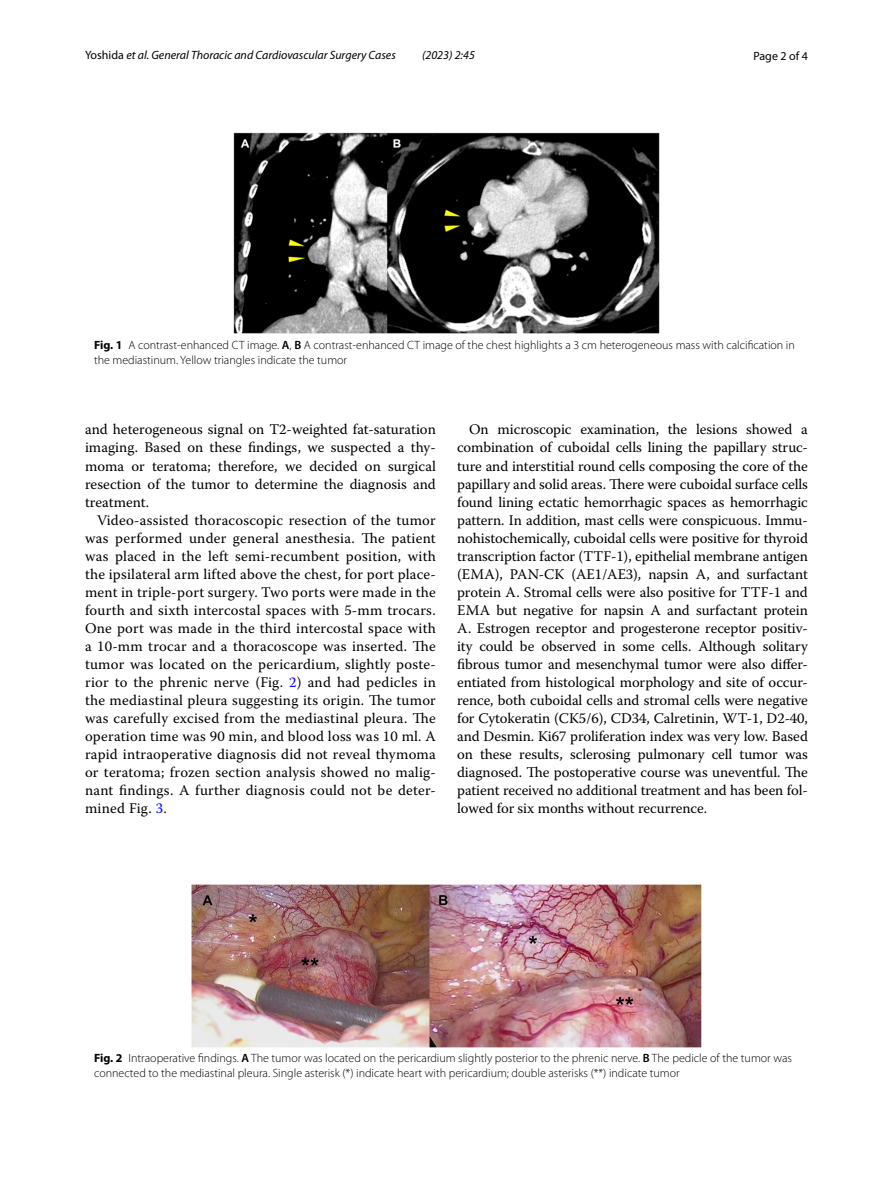
<style>
.page{position:relative;width:893px;height:1187px;background:#fff}
.page>*{position:absolute;margin:0;border:0;box-sizing:border-box;transform-origin:0 0}
.t1{font:14.7px/18px "Warnock Pro";color:#000;text-align:justify}
.t2{font:300 12px/15px "Myriad Pro";color:#000}
.t3{font:italic 12px "Myriad Pro";color:#000}
.t4{font:12px "Myriad Pro";color:#000}
.s1{font-style:normal}
.s2{font-weight:700}
.s3{font-weight:600}
.s4{color:#00f}
</style>
<div class="page">
<img style="left:234px;top:133px;width:425px;height:201px">
<img style="left:191px;top:884px;width:511px;height:163px">
<p class="t3" style="left:85px;top:48px;width:312px"><span class="s1">Yoshida</span> et al. General Thoracic and Cardiovascular Surgery Cases</p>
<p class="t3" style="left:422px;top:48px;width:54px">(2023) 2:45</p>
<p class="t4" style="left:753px;top:48px;width:56px">Page 2 of 4</p>
<p class="t2" style="left:94px;top:337px;width:702px"><span class="s2">Fig. 1</span> A contrast-enhanced CT image. <span class="s3">A</span>, <span class="s3">B</span> A contrast-enhanced CT image of the chest highlights a 3 cm heterogeneous mass with calcification in the mediastinum. Yellow triangles indicate the tumor</p>
<p class="t1" style="left:85px;top:420px;width:352px">and heterogeneous signal on T2-weighted fat-saturation imaging. Based on these findings, we suspected a thy&shy;moma or teratoma; therefore, we decided on surgical resection of the tumor to determine the diagnosis and treatment.</p>
<p class="t1" style="left:85px;top:510px;width:352px;text-indent:12px">Video-assisted thoracoscopic resection of the tumor was performed under general anesthesia. The patient was placed in the left semi-recumbent position, with the ipsilateral arm lifted above the chest, for port place&shy;ment in triple-port surgery. Two ports were made in the fourth and sixth intercostal spaces with 5-mm trocars.<br>One port was made in the third intercostal space with a 10-mm trocar and a thoracoscope was inserted. The tumor was located on the pericardium, slightly poste&shy;rior to the phrenic nerve (Fig. <span class="s4">2</span>) and had pedicles in the mediastinal pleura suggesting its origin. The tumor was carefully excised from the mediastinal pleura. The operation time was 90 min, and blood loss was 10 ml. A rapid intraoperative diagnosis did not reveal thymoma or teratoma; frozen section analysis showed no malig&shy;nant findings. A further diagnosis could not be deter&shy;mined Fig. <span class="s4">3</span>.</p>
<p class="t1" style="left:457px;top:420px;width:352px;text-indent:12px">On microscopic examination, the lesions showed a combination of cuboidal cells lining the papillary struc&shy;ture and interstitial round cells composing the core of the papillary and solid areas. There were cuboidal surface cells found lining ectatic hemorrhagic spaces as hemorrhagic pattern. In addition, mast cells were conspicuous. Immu&shy;nohistochemically, cuboidal cells were positive for thyroid transcription factor (TTF-1), epithelial membrane antigen (EMA), PAN-CK (AE1/AE3), napsin A, and surfactant protein A. Stromal cells were also positive for TTF-1 and EMA but negative for napsin A and surfactant protein A. Estrogen receptor and progesterone receptor positiv&shy;ity could be observed in some cells. Although solitary fibrous tumor and mesenchymal tumor were also differ&shy;entiated from histological morphology and site of occur&shy;rence, both cuboidal cells and stromal cells were negative for Cytokeratin (CK5/6), CD34, Calretinin, WT-1, D2-40, and Desmin. Ki67 proliferation index was very low. Based on these results, sclerosing pulmonary cell tumor was diagnosed. The postoperative course was uneventful. The patient received no additional treatment and has been fol&shy;lowed for six months without recurrence.</p>
<p class="t2" style="left:94px;top:1050px;width:699px"><span class="s2">Fig. 2</span> Intraoperative findings. <span class="s3">A</span> The tumor was located on the pericardium slightly posterior to the phrenic nerve. <span class="s3">B</span> The pedicle of the tumor was connected to the mediastinal pleura. Single asterisk (*) indicate heart with pericardium; double asterisks (**) indicate tumor</p>
</div>
